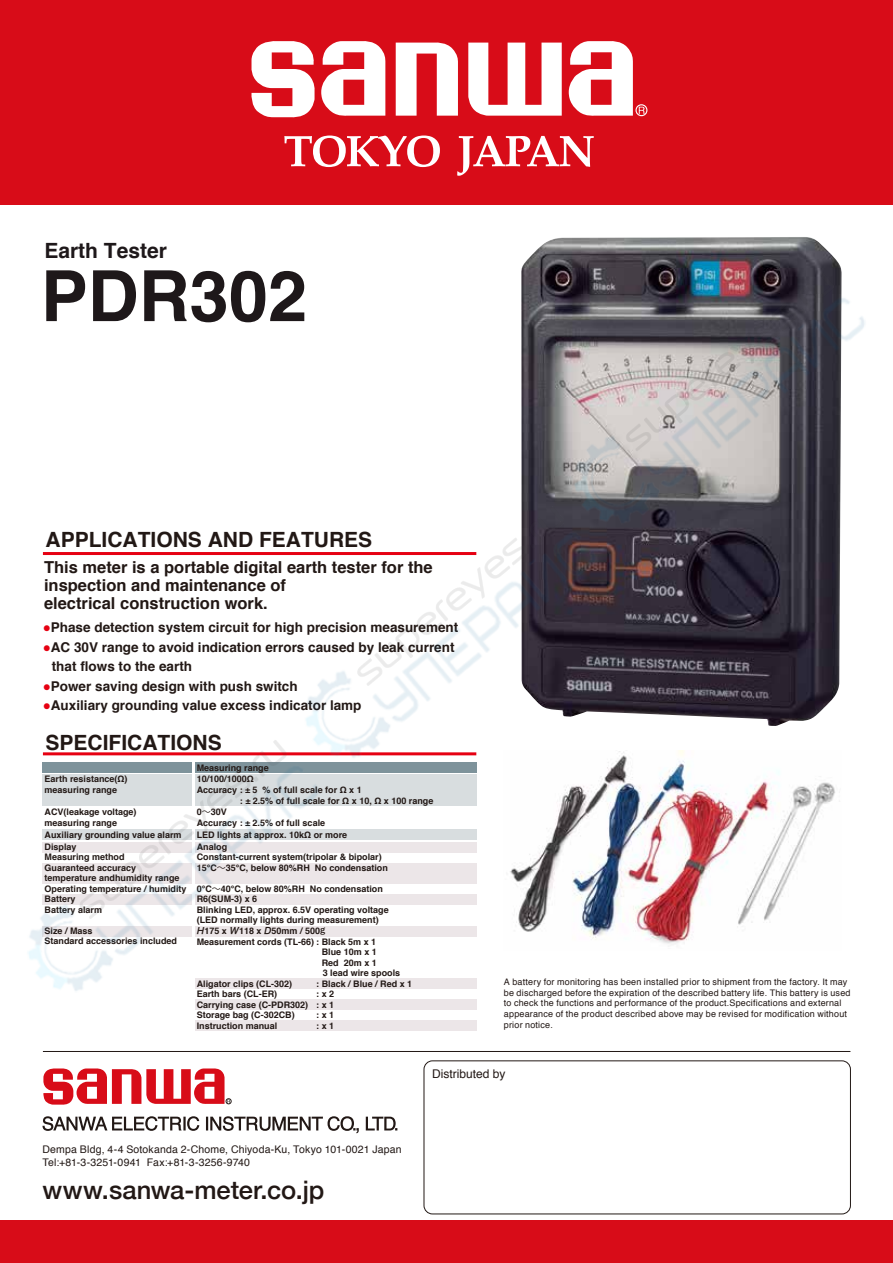
<style>
.page{position:relative;width:893px;height:1263px;background:#fff}
.page>*{position:absolute;margin:0;border:0;box-sizing:border-box;transform-origin:0 0}
.t1{font:700 70.5px "Helvetica";color:#1e181a}
.t2{font:500 25.5px "Helvetica Neue";color:#221815}
.t3{font:700 21px "Helvetica";color:#221815}
.t4{font:700 21px "Helvetica";color:#1e181a}
.t5{font:700 16.5px/18.3px "Helvetica";color:#221815}
.t6{font:700 13.5px/19.5px "Helvetica";color:#221815}
.t7{font:12px "Helvetica";color:#221815}
.t8{font:10.5px/12.6px "Helvetica";letter-spacing:.015em;color:#221815}
.t9{font:700 9px/10.5px "Helvetica";color:#221815}
.t10{font:9px/10.8px "Helvetica";letter-spacing:.02em;color:#221815}
.s1{color:#e60012}
.s2{font-family:"Koz Go Pr 6 N";font-weight:400}
.s3{font-family:"Hira Kaku Pro N W6";font-weight:400;font-size:8.85px}
.s4{font-family:"Hira Kaku Pro N W6";font-weight:400}
</style>
<div class="page">
<img style="left:4px;top:0;width:885px;height:1263px">
<h3 class="t4" style="left:44px;top:233px;width:124px">Earth Tester</h3>
<h1 class="t1" style="left:41px;top:239px;width:268px">PDR302</h1>
<h3 class="t3" style="left:46px;top:523px;width:328px">APPLICATIONS AND FEATURES</h3>
<h3 class="t5" style="left:44px;top:558px;width:390px">This meter is a portable digital earth tester for the inspection and maintenance of<br>electrical construction work.</h3>
<h3 class="t6" style="left:43px;top:618px;width:417px"><span class="s1">●</span>Phase detection system circuit for high precision measurement</h3>
<h3 class="t6" style="left:52px;top:638px;width:404px;text-indent:-9px"><span class="s1">●</span>AC 30V range to avoid indication errors caused by leak current that flows to the earth</h3>
<h3 class="t6" style="left:43px;top:677px;width:256px"><span class="s1">●</span>Power saving design with push switch</h3>
<h3 class="t6" style="left:43px;top:696px;width:320px"><span class="s1">●</span>Auxiliary grounding value excess indicator lamp</h3>
<h3 class="t3" style="left:46px;top:726px;width:178px">SPECIFICATIONS</h3>
<p class="t9" style="left:45px;top:773px;width:85px;line-height:11.1px">Earth resistance(Ω) measuring range</p>
<p class="t9" style="left:45px;top:807px;width:139px;line-height:11.1px">ACV(leakage voltage) measuring range<br>Auxiliary grounding value alarm</p>
<p class="t9" style="left:197px;top:763px;width:74px">Measuring range</p>
<p class="t9" style="left:197px;top:774px;width:59px">10/100/1000Ω</p>
<p class="t9" style="left:197px;top:785px;width:167px">Accuracy : ± 5 % of full scale for Ω x 1</p>
<p class="t9" style="left:240px;top:796px;width:195px">: ± 2.5% of full scale for Ω x 10, Ω x 100 range</p>
<p class="t9" style="left:197px;top:807px;width:32px">0<span class="s2">～</span>30V</p>
<p class="t9" style="left:197px;top:818px;width:130px">Accuracy : ± 2.5% of full scale</p>
<p class="t9" style="left:197px;top:829px;width:152px">LED lights at approx. 10kΩ or more</p>
<p class="t9" style="left:45px;top:841px;width:144px">Display<br>Measuring method<br>Guaranteed accuracy temperature andhumidity range<br>Operating temperature / humidity<br>Battery<br>Battery alarm</p>
<p class="t9" style="left:45px;top:925px;width:134px">Size / Mass<br>Standard accessories included</p>
<p class="t9" style="left:197px;top:841px;width:193px">Analog<br>Constant-current system(tripolar &amp; bipolar)<br>15℃<span class="s2">～</span>35℃, below 80%RH No condensation</p>
<p class="t9" style="left:197px;top:883px;width:194px">0℃<span class="s2">～</span>40℃, below 80%RH No condensation R6(SUM-3) x 6<br>Blinking LED, approx. 6.5V operating voltage (LED normally lights during measurement)<br><span class="s3">H</span>175 x <span class="s4">W</span>118 x <span class="s4">D</span>50mm / 500<sup>g<br></sup>Measurement cords (TL-66) : Black 5m x 1</p>
<p class="t9" style="left:197px;top:978px;width:113px">Aligator clips (CL-302)<br>Earth bars (CL-ER)<br>Carrying case (C-PDR302)<br>Storage bag (C-302CB)<br>Instruction manual</p>
<p class="t9" style="left:322px;top:947px;width:57px">Blue 10m x 1</p>
<p class="t9" style="left:322px;top:957px;width:57px">Red 20m x 1</p>
<p class="t9" style="left:323px;top:968px;width:79px">3 lead wire spools</p>
<p class="t9" style="left:316px;top:978px;width:98px">: Black / Blue / Red x 1</p>
<p class="t9" style="left:316px;top:989px;width:20px">: x 2</p>
<p class="t9" style="left:316px;top:999px;width:20px">: x 1</p>
<p class="t9" style="left:316px;top:1010px;width:20px">: x 1</p>
<p class="t9" style="left:316px;top:1020px;width:20px">: x 1</p>
<p class="t10" style="left:504px;top:976px;width:348px">A battery for monitoring has been installed prior to shipment from the factory. It may be discharged before the expiration of the described battery life. This battery is used to check the functions and performance of the product.Specifications and external appearance of the product described above may be revised for modification without prior notice.</p>
<p class="t8" style="left:43px;top:1143px;width:361px">Dempa Bldg, 4-4 Sotokanda 2-Chome, Chiyoda-Ku, Tokyo 101-0021 Japan<br>Tel:+81-3-3251-0941 Fax:+81-3-3256-9740</p>
<h2 class="t2" style="left:43px;top:1169px;width:283px">www.sanwa-meter.co.jp</h2>
<h3 class="t7" style="left:432px;top:1065px;width:75px">Distributed by</h3>
</div>
